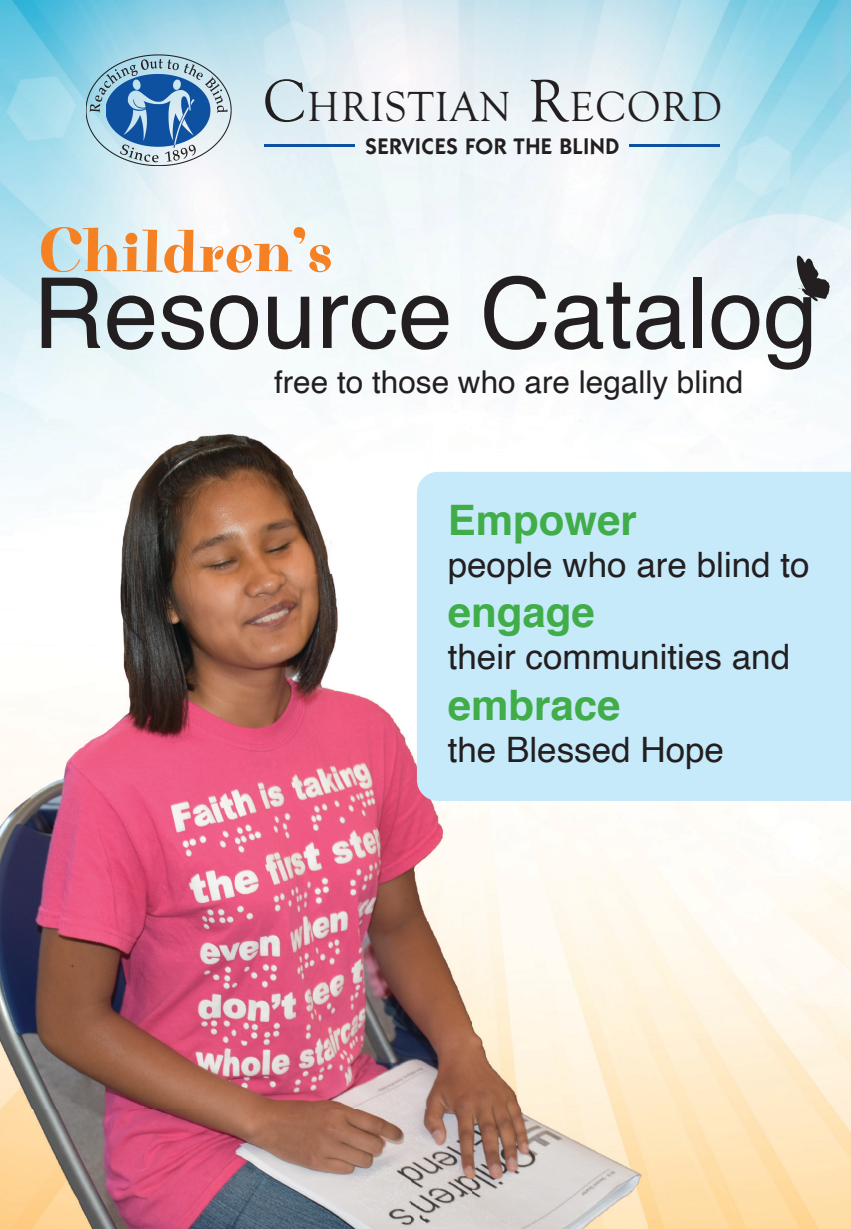
<style>
.page{position:relative;width:851px;height:1229px;background:#fff}
.page>*{position:absolute;margin:0;border:0;box-sizing:border-box;transform-origin:0 0}
.t1{font:98px "Helvetica";color:#231f20}
.t2{font:63px "Purple Purse";color:#f58125}
.t3{font:43.23px "Goudy Old Style T";letter-spacing:.03em;color:#231f20}
.t4{font:700 42px "Helvetica";color:#41ad49}
.t5{font:35px "Helvetica";color:#231f20}
.t6{font:31.5px "Helvetica";color:#231f20}
.t7{font:600 22.75px "Itc Kabel";letter-spacing:.02em;color:#231f20}
.s1{font-size:61.95px}
</style>
<div class="page">
<img style="left:0;top:0;width:850px;height:1228px">
<hr style="left:264px;top:145px;width:91px;height:2px;background:#0e51a0">
<hr style="left:629px;top:145px;width:90px;height:2px;background:#0e51a0">
<img style="left:86px;top:55px;width:145px;height:110px">
<img style="left:106px;top:74px;width:104px;height:73px">
<img style="left:0;top:430px;width:647px;height:144px">
<div style="left:417px;top:472px;width:433px;height:329px;background:#c7eafb"></div>
<svg style="left:795px;top:252px;width:35px;height:50px;background:#8d9093"></svg>
<p class="t3" style="left:263px;top:83px;width:460px"><span class="s1">C</span>HRISTIAN <span class="s1">R</span>ECORD</p>
<p class="t7" style="left:365px;top:133px;width:255px">SERVICES FOR THE BLIND</p>
<h2 class="t2" style="left:38px;top:214px;width:296px">Children’s</h2>
<h1 class="t1" style="left:33px;top:238px;width:786px">Resource Catalog</h1>
<p class="t6" style="left:274px;top:357px;width:471px">free to those who are legally blind</p>
<p class="t4" style="left:447px;top:486px;width:191px">Empower</p>
<p class="t5" style="left:447px;top:538px;width:363px">people who are blind to</p>
<p class="t4" style="left:447px;top:579px;width:149px">engage</p>
<p class="t5" style="left:447px;top:630px;width:344px">their communities and</p>
<p class="t4" style="left:447px;top:671px;width:174px">embrace</p>
<p class="t5" style="left:447px;top:722px;width:278px">the Blessed Hope</p>
</div>
